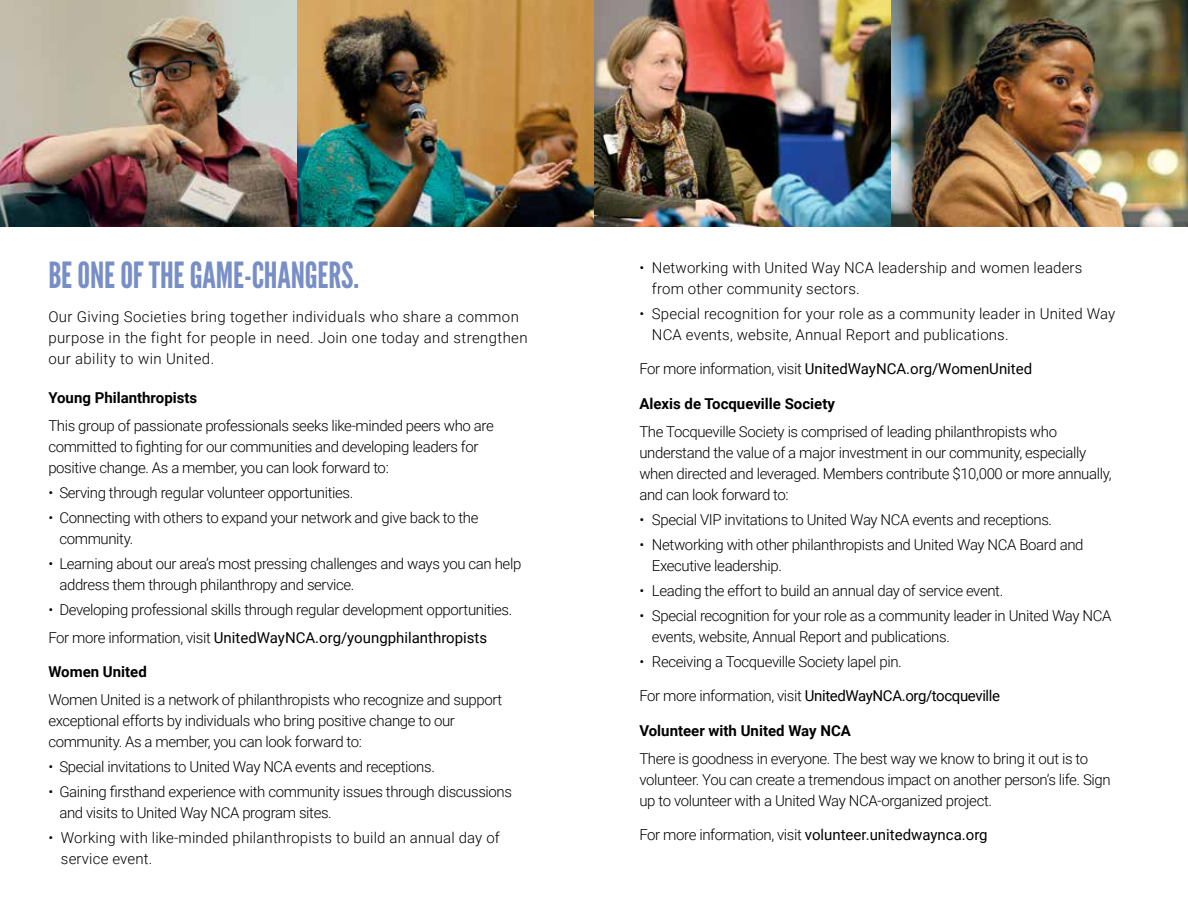
<style>
.page{position:relative;width:1188px;height:918px;background:#fff}
.page>*{position:absolute;margin:0;border:0;box-sizing:border-box;transform-origin:0 0}
.t1{font:36px "League Gothic";letter-spacing:-.005em;color:#788ec7}
.t2{font:300 15px/21px "Roboto";letter-spacing:-.025em;color:#000}
.t3{font:300 15px/21px "Roboto";letter-spacing:.01em;color:#000}
.t4{font:300 15px/21px "Roboto";letter-spacing:.025em;color:#000}
.t5{font:15px "Roboto";color:#000}
.t6{font:700 15px "Roboto";color:#000}
.t7{font:15px "Roboto";letter-spacing:-.025em;color:#000}
.s1{font-weight:400}
.s2{font-weight:300}
</style>
<div class="page">
<img style="left:0;top:0;width:1188px;height:227px">
<h1 class="t1" style="left:48px;top:254px;width:312px">BE ONE OF THE GAME-CHANGERS.</h1>
<p class="t4" style="left:48px;top:306px;width:481px">Our Giving Societies bring together individuals who share a common purpose in the fight for people in need. Join one today and strengthen our ability to win United.</p>
<p class="t6" style="left:48px;top:387px;width:150px">Young Philanthropists</p>
<p class="t2" style="left:48px;top:414px;width:447px">This group of passionate professionals seeks like-minded peers who are committed to fighting for our communities and developing leaders for positive change. As a member, you can look forward to:</p>
<p class="t2" style="left:48px;top:481px;width:307px">• Serving through regular volunteer opportunities.</p>
<p class="t2" style="left:59px;top:507px;width:421px;text-indent:-11px">• Connecting with others to expand your network and give back to the community.</p>
<p class="t2" style="left:59px;top:553px;width:463px;text-indent:-11px">• Learning about our area’s most pressing challenges and ways you can help address them through philanthropy and service.</p>
<p class="t2" style="left:48px;top:595px;width:465px;line-height:27.8px">• Developing professional skills through regular development opportunities.<br>For more information, visit <span class="s1">UnitedWayNCA.org/youngphilanthropists</span></p>
<p class="t6" style="left:48px;top:661px;width:100px">Women United</p>
<p class="t2" style="left:48px;top:689px;width:455px">Women United is a network of philanthropists who recognize and support exceptional efforts by individuals who bring positive change to our community. As a member, you can look forward to:</p>
<p class="t2" style="left:48px;top:756px;width:388px">• Special invitations to United Way NCA events and receptions.</p>
<p class="t2" style="left:59px;top:781px;width:454px;text-indent:-11px">• Gaining firsthand experience with community issues through discussions and visits to United Way NCA program sites.</p>
<p class="t3" style="left:61px;top:827px;width:440px;text-indent:-13px">• Working with like-minded philanthropists to build an annual day of service event.</p>
<p class="t3" style="left:652px;top:256px;width:432px;text-indent:-13px">• Networking with United Way NCA leadership and women leaders from other community sectors.</p>
<p class="t3" style="left:652px;top:302px;width:465px;text-indent:-13px">• Special recognition for your role as a community leader in United Way<br>NCA events, website, Annual Report and publications.</p>
<p class="t5" style="left:639px;top:358px;width:394px"><span class="s2">For more information, visit</span> UnitedWayNCA.org/WomenUnited</p>
<p class="t6" style="left:639px;top:393px;width:197px">Alexis de Tocqueville Society</p>
<p class="t2" style="left:639px;top:420px;width:474px">The Tocqueville Society is comprised of leading philanthropists who understand the value of a major investment in our community, especially when directed and leveraged. Members contribute $10,000 or more annually, and can look forward to:</p>
<p class="t2" style="left:639px;top:508px;width:414px">• Special VIP invitations to United Way NCA events and receptions.</p>
<p class="t2" style="left:652px;top:533px;width:433px;text-indent:-13px">• Networking with other philanthropists and United Way NCA Board and<br>Executive leadership.</p>
<p class="t2" style="left:639px;top:579px;width:365px">• Leading the effort to build an annual day of service event.</p>
<p class="t2" style="left:652px;top:604px;width:461px;text-indent:-13px">• Special recognition for your role as a community leader in United Way NCA events, website, Annual Report and publications.</p>
<p class="t2" style="left:639px;top:650px;width:264px">• Receiving a Tocqueville Society lapel pin.</p>
<p class="t7" style="left:639px;top:685px;width:362px"><span class="s2">For more information, visit</span> UnitedWayNCA.org/tocqueville</p>
<p class="t6" style="left:639px;top:720px;width:213px">Volunteer with United Way NCA</p>
<p class="t2" style="left:639px;top:747px;width:473px">There is goodness in everyone. The best way we know to bring it out is to volunteer. You can create a tremendous impact on another person’s life. Sign up to volunteer with a United Way NCA-organized project.</p>
<p class="t5" style="left:639px;top:824px;width:350px"><span class="s2">For more information, visit</span> volunteer.unitedwaynca.org</p>
</div>
